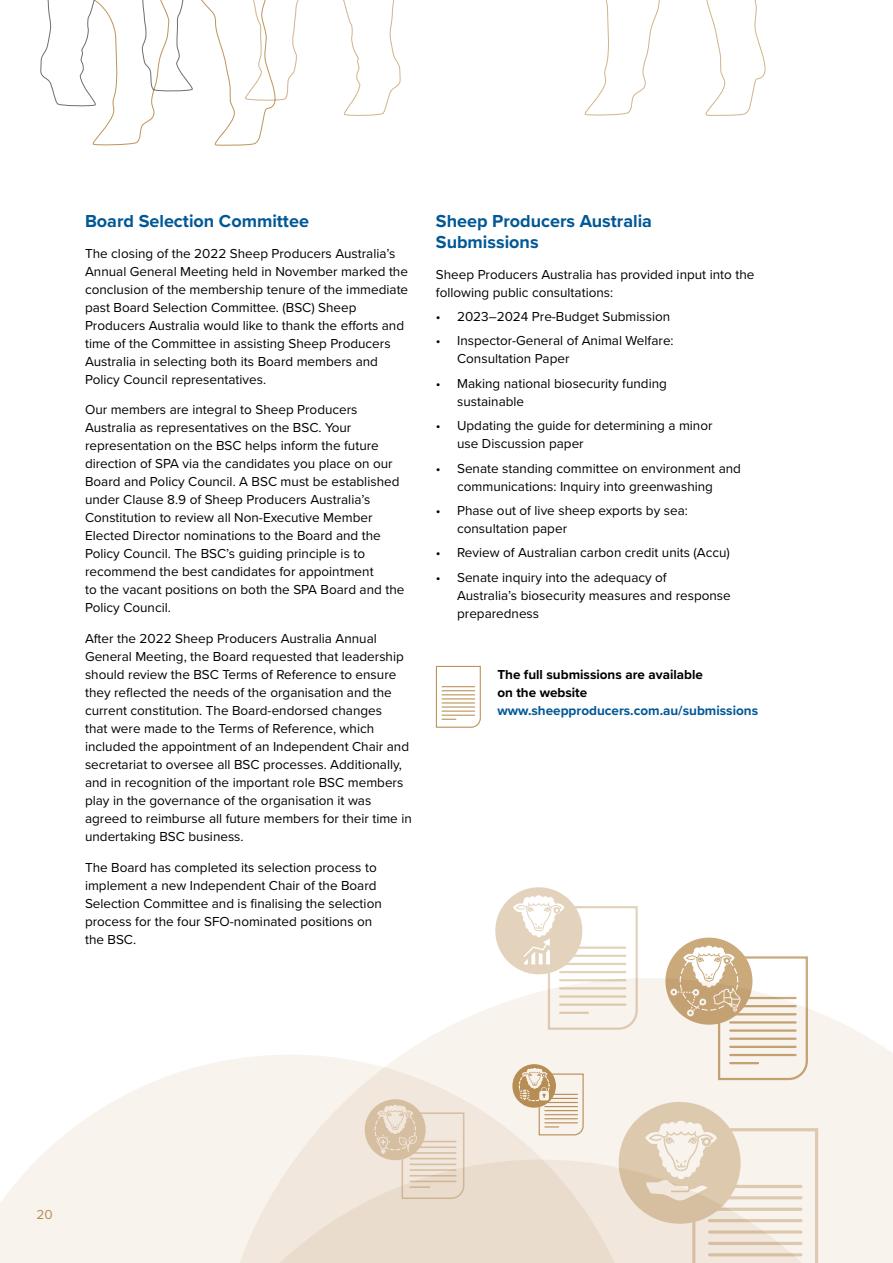
<style>
.page{position:relative;width:893px;height:1263px;background:#fff}
.page>*{position:absolute;margin:0;border:0;box-sizing:border-box;transform-origin:0 0}
.HC{font:700 18px/21px "Proxima Nova";color:#005895}
.BODY_TEXT{font:13.5px/18px "Proxima Nova";color:#000}
.BODY_TEXT-2{font:700 13.5px/18px "Proxima Nova";color:#000}
.t1{font:13.5px "Proxima Nova";color:#bd945b}
.s1{color:#015896}
</style>
<div class="page">
<svg style="left:435px;top:665px;width:46px;height:63px"></svg>
<svg style="left:665px;top:938px;width:87px;height:87px"></svg>
<svg style="left:672px;top:946px;width:136px;height:32px"></svg>
<div style="left:495px;top:887px;width:87px;height:87px;background:#e4d3bc;border-radius:50%"></div>
<svg style="left:513px;top:895px;width:125px;height:83px"></svg>
<svg style="left:0;top:1063px;width:213px;height:200px;fill:#f8f3ed"></svg>
<div style="left:159px;top:1159px;width:54px;height:104px;background:#f8f3ed"></div>
<svg style="left:213px;top:978px;width:680px;height:285px;background:#f2e9df"></svg>
<svg style="left:40px;top:0;width:225px;height:146px"></svg>
<svg style="left:86px;top:0;width:679px;height:117px"></svg>
<p class="HC" style="left:85px;top:210px;width:225px">Board Selection Committee</p>
<p class="BODY_TEXT" style="left:85px;top:243px;width:325px">The closing of the 2022 Sheep Producers Australia’s Annual General Meeting held in November marked the conclusion of the membership tenure of the immediate past Board Selection Committee. (BSC) Sheep Producers Australia would like to thank the efforts and time of the Committee in assisting Sheep Producers Australia in selecting both its Board members and Policy Council representatives.</p>
<p class="BODY_TEXT" style="left:85px;top:400px;width:321px">Our members are integral to Sheep Producers Australia as representatives on the BSC. Your representation on the BSC helps inform the future direction of SPA via the candidates you place on our Board and Policy Council. A BSC must be established under Clause 8.9 of Sheep Producers Australia’s Constitution to review all Non-Executive Member Elected Director nominations to the Board and the Policy Council. The BSC’s guiding principle is to recommend the best candidates for appointment<br>to the vacant positions on both the SPA Board and the Policy Council.</p>
<p class="BODY_TEXT" style="left:85px;top:629px;width:328px">After the 2022 Sheep Producers Australia Annual General Meeting, the Board requested that leadership should review the BSC Terms of Reference to ensure they reflected the needs of the organisation and the current constitution. The Board-endorsed changes<br>that were made to the Terms of Reference, which included the appointment of an Independent Chair and secretariat to oversee all BSC processes. Additionally, and in recognition of the important role BSC members play in the governance of the organisation it was agreed to reimburse all future members for their time in undertaking BSC business.</p>
<p class="BODY_TEXT" style="left:85px;top:858px;width:298px">The Board has completed its selection process to implement a new Independent Chair of the Board Selection Committee and is finalising the selection process for the four SFO-nominated positions on the BSC.</p>
<p class="HC" style="left:436px;top:210px;width:218px">Sheep Producers Australia<br>Submissions</p>
<p class="BODY_TEXT" style="left:436px;top:264px;width:320px">Sheep Producers Australia has provided input into the following public consultations:</p>
<p class="BODY_TEXT" style="left:436px;top:307px;width:236px">• 2023–2024 Pre-Budget Submission</p>
<p class="BODY_TEXT" style="left:457px;top:331px;width:218px;text-indent:-21px">• Inspector-General of Animal Welfare:<br>Consultation Paper</p>
<p class="BODY_TEXT" style="left:457px;top:374px;width:211px;text-indent:-21px">• Making national biosecurity funding sustainable</p>
<p class="BODY_TEXT" style="left:457px;top:416px;width:257px;text-indent:-21px">• Updating the guide for determining a minor use Discussion paper</p>
<p class="BODY_TEXT" style="left:436px;top:458px;width:307px;text-align:center">• Senate standing committee on environment and communications: Inquiry into greenwashing</p>
<p class="BODY_TEXT" style="left:457px;top:501px;width:232px;text-indent:-21px">• Phase out of live sheep exports by sea: consultation paper</p>
<p class="BODY_TEXT" style="left:436px;top:543px;width:296px">• Review of Australian carbon credit units (Accu)</p>
<p class="BODY_TEXT" style="left:457px;top:568px;width:275px;text-indent:-21px">• Senate inquiry into the adequacy of<br>Australia’s biosecurity measures and response preparedness</p>
<p class="BODY_TEXT-2" style="left:497px;top:665px;width:262px">The full submissions are available<br>on the website <span class="s1">www.sheepproducers.com.au/submissions</span></p>
<p class="t1" style="left:37px;top:1204px;width:18px">20</p>
</div>
